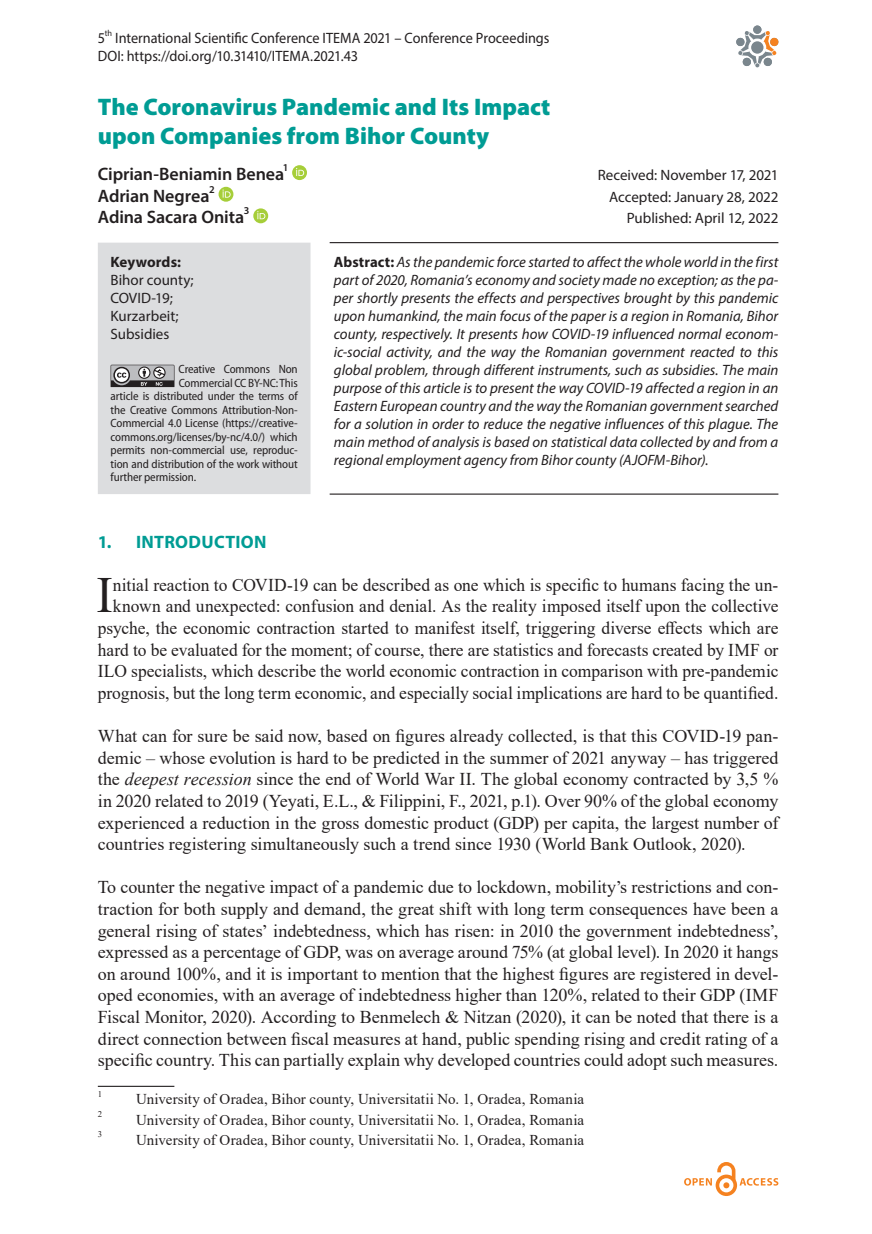
<style>
.page{position:relative;width:872px;height:1234px;background:#fff}
.page>*{position:absolute;margin:0;border:0;box-sizing:border-box;transform-origin:0 0}
.Normal_Prvi_pasus{font:50.55px "Times New Roman";color:#231f20}
.Naslov_1{font:900 24px/28.8px "Myriad Pro";color:#009c94}
.Normal_Prvi_pasus-2{font:18px/21.6px "Times New Roman";color:#231f20;text-align:justify}
.Autor{font:600 18px "Myriad Pro";letter-spacing:-.005em;color:#231f20}
.Naslov_2{font:700 18px "Myriad Pro";letter-spacing:.015em;color:#009c94}
.Abstract{font:italic 15px/18px "Myriad Pro";color:#231f20;text-align:justify}
.Fusnota{font:15px "Times New Roman";letter-spacing:.01em;color:#231f20}
.Zaglavlje-1{font:15px "Myriad Pro";color:#231f20;scale:.95 1}
.Autor-2{font:15px "Myriad Pro";letter-spacing:-.005em;color:#231f20}
.Keywords{font:15px "Myriad Pro";color:#231f20}
.Keywords-2{font:700 15px "Myriad Pro";letter-spacing:.005em;color:#231f20}
.CCommons{font:semi-condensed 12px "Myriad Pro";letter-spacing:-.01em;color:#231f20}
.Autor-3{font:600 10.5px "Myriad Pro";color:#231f20}
.Fusnota-2{font:8.7px "Times New Roman";color:#231f20}
.Zaglavlje-1-2{font:8.7px "Myriad Pro";color:#231f20;scale:.95 1}
.s1{font-weight:700;font-style:normal}
.s2{font-style:italic}
</style>
<div class="page">
<div style="left:753px;top:26px;width:8px;height:8px;background:#7a868d;border-radius:50%"></div>
<svg style="left:736px;top:30px;width:42px;height:38px"></svg>
<div style="left:751px;top:41px;width:12px;height:13px;background:#7a868d;border-radius:50%"></div>
<svg style="left:684px;top:1162px;width:94px;height:33px"></svg>
<svg style="left:292px;top:165px;width:15px;height:15px"></svg>
<svg style="left:292px;top:165px;width:15px;height:15px"></svg>
<svg style="left:296px;top:168px;width:8px;height:8px"></svg>
<svg style="left:222px;top:187px;width:11px;height:15px"></svg>
<svg style="left:218px;top:187px;width:15px;height:15px"></svg>
<svg style="left:222px;top:189px;width:9px;height:8px"></svg>
<svg style="left:253px;top:212px;width:15px;height:11px"></svg>
<svg style="left:253px;top:208px;width:15px;height:15px"></svg>
<svg style="left:257px;top:211px;width:8px;height:8px"></svg>
<div style="left:98px;top:242px;width:212px;height:252px;background:#dcdddf"></div>
<hr style="left:330px;top:242px;width:448px;height:1px;background:#231f20">
<hr style="left:330px;top:493px;width:448px;height:1px;background:#231f20">
<svg style="left:111px;top:364px;width:63px;height:23px"></svg>
<hr style="left:98px;top:1085px;width:76px;height:1px;background:#231f20">
<p class="Zaglavlje-1-2" style="left:105px;top:28px;width:9px">th</p>
<p class="Zaglavlje-1" style="left:115px;top:29px;width:458px">International Scientific Conference ITEMA 2021 – Conference Proceedings</p>
<p class="Zaglavlje-1" style="left:98px;top:47px;width:275px">DOI: https://doi.org/10.31410/ITEMA.2021.43</p>
<p class="Naslov_1" style="left:98px;top:93px;width:454px">The Coronavirus Pandemic and Its Impact upon Companies from Bihor County</p>
<p class="Autor" style="left:98px;top:162px;width:188px">Ciprian-Beniamin Benea</p>
<p class="Autor-3" style="left:283px;top:161px;width:7px">1</p>
<p class="Zaglavlje-1" style="left:98px;top:29px;width:9px">5</p>
<p class="Autor" style="left:98px;top:184px;width:113px">Adrian Negrea</p>
<p class="Autor-3" style="left:209px;top:182px;width:7px">2</p>
<p class="Autor" style="left:98px;top:206px;width:148px">Adina Sacara Onita</p>
<p class="Autor-3" style="left:244px;top:204px;width:7px">3</p>
<p class="Autor-2" style="left:597px;top:166px;width:182px">Received: November 17, 2021</p>
<p class="Autor-2" style="left:609px;top:187px;width:171px">Accepted: January 28, 2022</p>
<p class="Autor-2" style="left:626px;top:209px;width:153px">Published: April 12, 2022</p>
<p class="Keywords-2" style="left:111px;top:252px;width:72px">Keywords:</p>
<p class="Keywords" style="left:111px;top:270px;width:85px">Bihor county;</p>
<p class="Keywords" style="left:111px;top:288px;width:64px">COVID-19;</p>
<p class="Keywords" style="left:111px;top:306px;width:69px">Kurzarbeit;</p>
<p class="Keywords" style="left:111px;top:324px;width:60px">Subsidies</p>
<p class="CCommons" style="left:179px;top:362px;width:121px">Creative Commons Non</p>
<p class="CCommons" style="left:179px;top:376px;width:120px">Commercial CC BY-NC: This</p>
<p class="CCommons" style="left:111px;top:389px;width:189px">article is distributed under the terms of</p>
<p class="CCommons" style="left:111px;top:403px;width:189px">the Creative Commons Attribution-Non-</p>
<p class="CCommons" style="left:111px;top:416px;width:189px">Commercial 4.0 License (https://creative-</p>
<p class="CCommons" style="left:111px;top:430px;width:189px">commons.org/licenses/by-nc/4.0/) which</p>
<p class="CCommons" style="left:111px;top:443px;width:189px">permits non-commercial use, reproduc-</p>
<p class="CCommons" style="left:111px;top:457px;width:189px">tion and distribution of the work without</p>
<p class="CCommons" style="left:111px;top:470px;width:87px">further permission.</p>
<p class="Abstract" style="left:334px;top:252px;width:446px"><span class="s1">Abstract:</span> As the pandemic force started to affect the whole world in the first part of 2020, Romania’s economy and society made no exception; as the pa&shy;per shortly presents the effects and perspectives brought by this pandemic upon humankind, the main focus of the paper is a region in Romania, Bihor county, respectively. It presents how COVID-19 influenced normal econom&shy;ic-social activity, and the way the Romanian government reacted to this global problem, through different instruments, such as subsidies. The main purpose of this article is to present the way COVID-19 affected a region in an Eastern European country and the way the Romanian government searched for a solution in order to reduce the negative influences of this plague. The main method of analysis is based on statistical data collected by and from a regional employment agency from Bihor county (AJOFM-Bihor).</p>
<p class="Naslov_2" style="left:98px;top:529px;width:170px">1. INTRODUCTION</p>
<p class="Normal_Prvi_pasus" style="left:97px;top:559px;width:18px">I</p>
<p class="Normal_Prvi_pasus-2" style="left:98px;top:573px;width:682px;text-align:right">nitial reaction to COVID-19 can be described as one which is specific to humans facing the un&shy;known and unexpected: confusion and denial. As the reality imposed itself upon the collective psyche, the economic contraction started to manifest itself, triggering diverse effects which are hard to be evaluated for the moment; of course, there are statistics and forecasts created by IMF or ILO specialists, which describe the world economic contraction in comparison with pre-pandemic prognosis, but the long term economic, and especially social implications are hard to be quantified.</p>
<p class="Normal_Prvi_pasus-2" style="left:98px;top:724px;width:682px">What can for sure be said now, based on figures already collected, is that this COVID-19 pan&shy;demic – whose evolution is hard to be predicted in the summer of 2021 anyway – has triggered the <span class="s2">deepest recession</span> since the end of World War II. The global economy contracted by 3,5 % in 2020 related to 2019 (Yeyati, E.L., &amp; Filippini, F., 2021, p.1). Over 90% of the global economy experienced a reduction in the gross domestic product (GDP) per capita, the largest number of countries registering simultaneously such a trend since 1930 (World Bank Outlook, 2020).</p>
<p class="Normal_Prvi_pasus-2" style="left:98px;top:875px;width:682px">To counter the negative impact of a pandemic due to lockdown, mobility’s restrictions and con&shy;traction for both supply and demand, the great shift with long term consequences have been a general rising of states’ indebtedness, which has risen: in 2010 the government indebtedness’, expressed as a percentage of GDP, was on average around 75% (at global level). In 2020 it hangs on around 100%, and it is important to mention that the highest figures are registered in devel&shy;oped economies, with an average of indebtedness higher than 120%, related to their GDP (IMF Fiscal Monitor, 2020). According to Benmelech &amp; Nitzan (2020), it can be noted that there is a direct connection between fiscal measures at hand, public spending rising and credit rating of a specific country. This can partially explain why developed countries could adopt such measures.</p>
<p class="Fusnota-2" style="left:98px;top:1087px;width:6px">1</p>
<p class="Fusnota" style="left:136px;top:1088px;width:449px">University of Oradea, Bihor county, Universitatii No. 1, Oradea, Romania</p>
<p class="Fusnota-2" style="left:98px;top:1107px;width:6px">2</p>
<p class="Fusnota" style="left:136px;top:1108px;width:449px">University of Oradea, Bihor county, Universitatii No. 1, Oradea, Romania</p>
<p class="Fusnota-2" style="left:98px;top:1127px;width:6px">3</p>
<p class="Fusnota" style="left:136px;top:1128px;width:449px">University of Oradea, Bihor county, Universitatii No. 1, Oradea, Romania</p>
</div>
